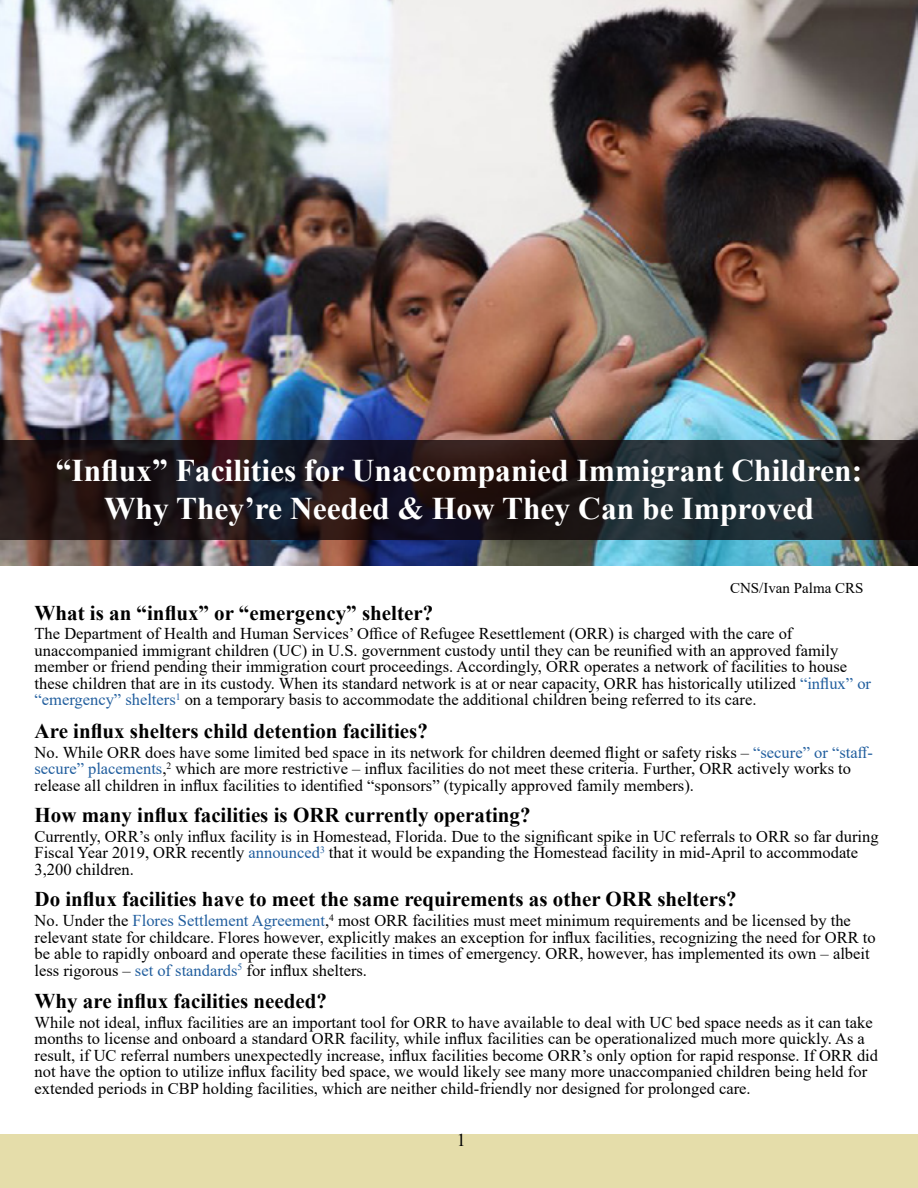
<style>
.page{position:relative;width:918px;height:1188px;background:#fff}
.page>*{position:absolute;margin:0;border:0;box-sizing:border-box;transform-origin:0 0}
.t1{font:700 31.5px/37.8px "Times New Roman";color:#fff;text-align:center}
.t2{font:700 21px "Times New Roman";color:#000}
.t3{font:18px "Times New Roman";color:#000}
.t4{font:16.5px/16.5px "Times New Roman";color:#000}
.t5{font:15px "Times New Roman";color:#000}
.s1{color:#215e9e}
</style>
<div class="page">
<div style="left:0;top:1134px;width:918px;height:54px;background:#e5ddaa"></div>
<img style="left:0;top:0;width:918px;height:566px">
<svg style="left:0;top:441px;width:918px;height:99px;background:#201c20"></svg>
<h1 class="t1" style="left:56px;top:451px;width:808px">“Influx” Facilities for Unaccompanied Immigrant Children:<br>Why They’re Needed &amp; How They Can be Improved</h1>
<p class="t2" style="left:35px;top:597px;width:400px">What is an “influx” or “emergency” shelter?</p>
<p class="t5" style="left:730px;top:577px;width:135px">CNS/Ivan Palma CRS</p>
<p class="t4" style="left:35px;top:625px;width:838px">The Department of Health and Human Services’ Office of Refugee Resettlement (ORR) is charged with the care of unaccompanied immigrant children (UC) in U.S. government custody until they can be reunified with an approved family member or friend pending their immigration court proceedings. Accordingly, ORR operates a network of facilities to house these children that are in its custody. When its standard network is at or near capacity, ORR has historically utilized <span class="s1">“influx” or “emergency” shelters</span><sup>1</sup> on a temporary basis to accommodate the additional children being referred to its care.</p>
<p class="t4" style="left:35px;top:743px;width:840px">No. While ORR does have some limited bed space in its network for children deemed flight or safety risks – <span class="s1">“secure” or “staff&shy;secure” placements</span>,<sup>2</sup> which are more restrictive – influx facilities do not meet these criteria. Further, ORR actively works to release all children in influx facilities to identified “sponsors” (typically approved family members).</p>
<p class="t2" style="left:35px;top:800px;width:498px">How many influx facilities is ORR currently operating?</p>
<p class="t4" style="left:35px;top:828px;width:846px">Currently, ORR’s only influx facility is in Homestead, Florida. Due to the significant spike in UC referrals to ORR so far during<br>Fiscal Year 2019, ORR recently <span class="s1">announced</span><sup>3</sup> that it would be expanding the Homestead facility in mid-April to accommodate<br>3,200 children.</p>
<p class="t2" style="left:35px;top:884px;width:704px">Do influx facilities have to meet the same requirements as other ORR shelters?</p>
<p class="t4" style="left:35px;top:912px;width:843px">No. Under the <span class="s1">Flores Settlement Agreement</span>,<sup>4</sup> most ORR facilities must meet minimum requirements and be licensed by the relevant state for childcare. Flores however, explicitly makes an exception for influx facilities, recognizing the need for ORR to be able to rapidly onboard and operate these facilities in times of emergency. ORR, however, has implemented its own – albeit less rigorous – <span class="s1">set of standards</span><sup>5</sup> for influx shelters.</p>
<p class="t2" style="left:35px;top:986px;width:294px">Why are influx facilities needed?</p>
<p class="t4" style="left:35px;top:1013px;width:845px">While not ideal, influx facilities are an important tool for ORR to have available to deal with UC bed space needs as it can take months to license and onboard a standard ORR facility, while influx facilities can be operationalized much more quickly. As a result, if UC referral numbers unexpectedly increase, influx facilities become ORR’s only option for rapid response. If ORR did not have the option to utilize influx facility bed space, we would likely see many more unaccompanied children being held for extended periods in CBP holding facilities, which are neither child-friendly nor designed for prolonged care.</p>
<p class="t2" style="left:35px;top:716px;width:395px">Are influx shelters child detention facilities?</p>
<p class="t3" style="left:457px;top:1128px;width:10px">1</p>
</div>
